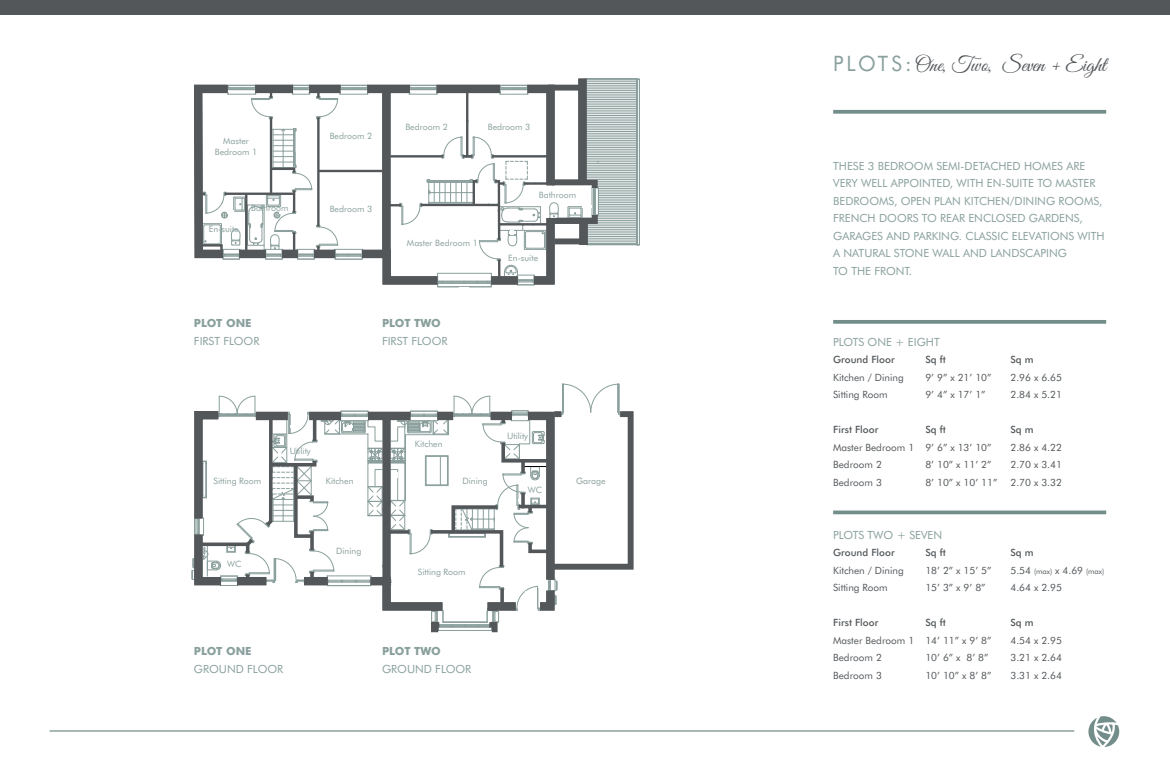
<style>
.page{position:relative;width:1170px;height:780px;background:#fff}
.page>*{position:absolute;margin:0;border:0;box-sizing:border-box;transform-origin:0 0}
.t1{font:21.25px "Great Vibes";color:#53575a}
.t2{font:11.25px/17.5px "Futura BT";color:#89a09d}
.t3{font:700 11.25px "Futura BT";color:#89a09d}
.t4{font:10px "Futura BT";color:#53575a}
.t5{font:500 10px "Futura BT";color:#53575a}
.t6{font:8.75px/11.2px "Futura BT";color:#89a09d;text-align:center}
.t7{font:7.5px "Futura BT";color:#53575a}
.s1{font-family:"Futura BT";color:#89a09d}
.s2{font-size:10px}
</style>
<div class="page">
<svg style="left:191px;top:384px;width:443px;height:249px"></svg>
<hr style="left:639px;top:79px;width:1px;height:166px;background:#8a9f9c">
<hr style="left:586px;top:78px;width:50px;height:1px;background:#8a9f9c">
<svg style="left:194px;top:79px;width:445px;height:209px"></svg>
<hr style="left:50px;top:730px;width:1024px;height:1px;background:#738e8a">
<svg style="left:1088px;top:716px;width:31px;height:31px"></svg>
<svg style="left:833px;top:320px;width:273px;height:4px"></svg>
<svg style="left:833px;top:510px;width:273px;height:4px"></svg>
<svg style="left:833px;top:110px;width:273px;height:4px"></svg>
<div style="left:0;top:0;width:1169px;height:14px;background:#53575a"></div>
<p class="t6" style="left:215px;top:135px;width:44px">Master<br>Bedroom 1</p>
<p class="t6" style="left:329px;top:130px;width:44px">Bedroom 2</p>
<p class="t6" style="left:405px;top:121px;width:44px">Bedroom 2</p>
<p class="t6" style="left:488px;top:121px;width:44px">Bedroom 3</p>
<p class="t6" style="left:539px;top:189px;width:39px">Bathroom</p>
<p class="t6" style="left:251px;top:202px;width:39px">Bathroom</p>
<p class="t6" style="left:329px;top:204px;width:44px">Bedroom 3</p>
<p class="t6" style="left:209px;top:223px;width:32px">En-suite</p>
<p class="t6" style="left:407px;top:237px;width:72px">Master Bedroom 1</p>
<p class="t6" style="left:508px;top:252px;width:32px">En-suite</p>
<p class="t3" style="left:194px;top:316px;width:59px">PLOT ONE</p>
<p class="t2" style="left:194px;top:332px;width:7px">FIRST</p>
<p class="t2" style="left:223px;top:332px;width:9px">FLOOR</p>
<p class="t3" style="left:382px;top:316px;width:60px">PLOT TWO</p>
<p class="t2" style="left:382px;top:332px;width:7px">FIRST</p>
<p class="t2" style="left:411px;top:332px;width:9px">FLOOR</p>
<p class="t6" style="left:213px;top:475px;width:49px">Sitting Room</p>
<p class="t6" style="left:227px;top:557px;width:8px">WC</p>
<p class="t6" style="left:290px;top:445px;width:23px">Utility</p>
<p class="t6" style="left:326px;top:475px;width:29px">Kitchen</p>
<p class="t6" style="left:336px;top:545px;width:27px">Dining</p>
<p class="t6" style="left:415px;top:438px;width:29px">Kitchen</p>
<p class="t6" style="left:507px;top:430px;width:23px">Utility</p>
<p class="t6" style="left:462px;top:475px;width:27px">Dining</p>
<p class="t6" style="left:576px;top:475px;width:31px">Garage</p>
<p class="t6" style="left:527px;top:484px;width:8px">WC</p>
<p class="t6" style="left:418px;top:566px;width:49px">Sitting Room</p>
<p class="t3" style="left:194px;top:644px;width:59px">PLOT ONE</p>
<p class="t2" style="left:194px;top:660px;width:10px">GROUND</p>
<p class="t2" style="left:247px;top:660px;width:9px">FLOOR</p>
<p class="t3" style="left:382px;top:644px;width:60px">PLOT TWO</p>
<p class="t2" style="left:382px;top:660px;width:10px">GROUND</p>
<p class="t2" style="left:435px;top:660px;width:9px">FLOOR</p>
<h1 class="t1" style="left:833px;top:53px;width:274px"><span class="s1">plots :</span> One, Two, Seven + Eight</h1>
<p class="t2" style="left:833px;top:157px;width:264px">These 3 bedroom semi-detached homes are very well appointed, with en-suite to master bedrooms, open plan kitchen/DINING</p>
<p class="t2" style="left:833px;top:192px;width:273px;text-indent:225px">rooms,<br>French doors to rear enclosed gardens, garages and parking. Classic elevations with a natural stone wall and landscaping<br>to the front.</p>
<p class="t2" style="left:833px;top:332px;width:7px">PLOTS</p>
<p class="t2" style="left:867px;top:332px;width:9px">ONE</p>
<p class="t2" style="left:895px;top:332px;width:20px">+ EIGHT</p>
<p class="t5" style="left:833px;top:353px;width:63px">Ground Floor</p>
<p class="t5" style="left:925px;top:353px;width:22px">Sq ft</p>
<p class="t5" style="left:1010px;top:353px;width:25px">Sq m</p>
<p class="t4" style="left:833px;top:371px;width:72px">Kitchen / Dining</p>
<p class="t4" style="left:925px;top:371px;width:68px">9’ 9” x 21’ 10”</p>
<p class="t4" style="left:1010px;top:371px;width:53px">2.96 x 6.65</p>
<p class="t4" style="left:833px;top:388px;width:56px">Sitting Room</p>
<p class="t4" style="left:925px;top:388px;width:62px">9’ 4” x 17’ 1”</p>
<p class="t4" style="left:1010px;top:388px;width:53px">2.84 x 5.21</p>
<p class="t5" style="left:833px;top:423px;width:47px">First Floor</p>
<p class="t5" style="left:925px;top:423px;width:22px">Sq ft</p>
<p class="t5" style="left:1010px;top:423px;width:25px">Sq m</p>
<p class="t4" style="left:833px;top:441px;width:160px">Master Bedroom 1 9’ 6” x 13’ 10”</p>
<p class="t4" style="left:1010px;top:441px;width:53px">2.86 x 4.22</p>
<p class="t4" style="left:833px;top:458px;width:50px">Bedroom 2</p>
<p class="t4" style="left:925px;top:458px;width:68px">8’ 10” x 11’ 2”</p>
<p class="t4" style="left:1010px;top:458px;width:53px">2.70 x 3.41</p>
<p class="t4" style="left:833px;top:476px;width:50px">Bedroom 3</p>
<p class="t4" style="left:925px;top:476px;width:74px">8’ 10” x 10’ 11”</p>
<p class="t4" style="left:1010px;top:476px;width:53px">2.70 x 3.32</p>
<p class="t2" style="left:833px;top:525px;width:7px">PLOTS</p>
<p class="t2" style="left:867px;top:525px;width:10px">TWO</p>
<p class="t2" style="left:896px;top:525px;width:20px">+ SEVEN</p>
<p class="t5" style="left:833px;top:546px;width:63px">Ground Floor</p>
<p class="t5" style="left:925px;top:546px;width:22px">Sq ft</p>
<p class="t5" style="left:1010px;top:546px;width:25px">Sq m</p>
<p class="t4" style="left:833px;top:564px;width:72px">Kitchen / Dining</p>
<p class="t4" style="left:925px;top:564px;width:68px">18’ 2” x 15’ 5”</p>
<p class="t7" style="left:1010px;top:566px;width:95px"><span class="s2">5.54</span> (max) <span class="s2">x 4.69</span> (max)</p>
<p class="t4" style="left:833px;top:581px;width:56px">Sitting Room</p>
<p class="t4" style="left:925px;top:581px;width:62px">15’ 3” x 9’ 8”</p>
<p class="t4" style="left:1010px;top:581px;width:53px">4.64 x 2.95</p>
<p class="t5" style="left:833px;top:616px;width:47px">First Floor</p>
<p class="t5" style="left:925px;top:616px;width:22px">Sq ft</p>
<p class="t5" style="left:1010px;top:616px;width:25px">Sq m</p>
<p class="t4" style="left:833px;top:634px;width:160px">Master Bedroom 1 14’ 11” x 9’ 8”</p>
<p class="t4" style="left:1010px;top:634px;width:53px">4.54 x 2.95</p>
<p class="t4" style="left:833px;top:651px;width:50px">Bedroom 2</p>
<p class="t4" style="left:925px;top:651px;width:65px">10’ 6” x 8’ 8”</p>
<p class="t4" style="left:1010px;top:651px;width:53px">3.21 x 2.64</p>
<p class="t4" style="left:833px;top:669px;width:50px">Bedroom 3</p>
<p class="t4" style="left:925px;top:669px;width:68px">10’ 10” x 8’ 8”</p>
<p class="t4" style="left:1010px;top:669px;width:53px">3.31 x 2.64</p>
</div>
